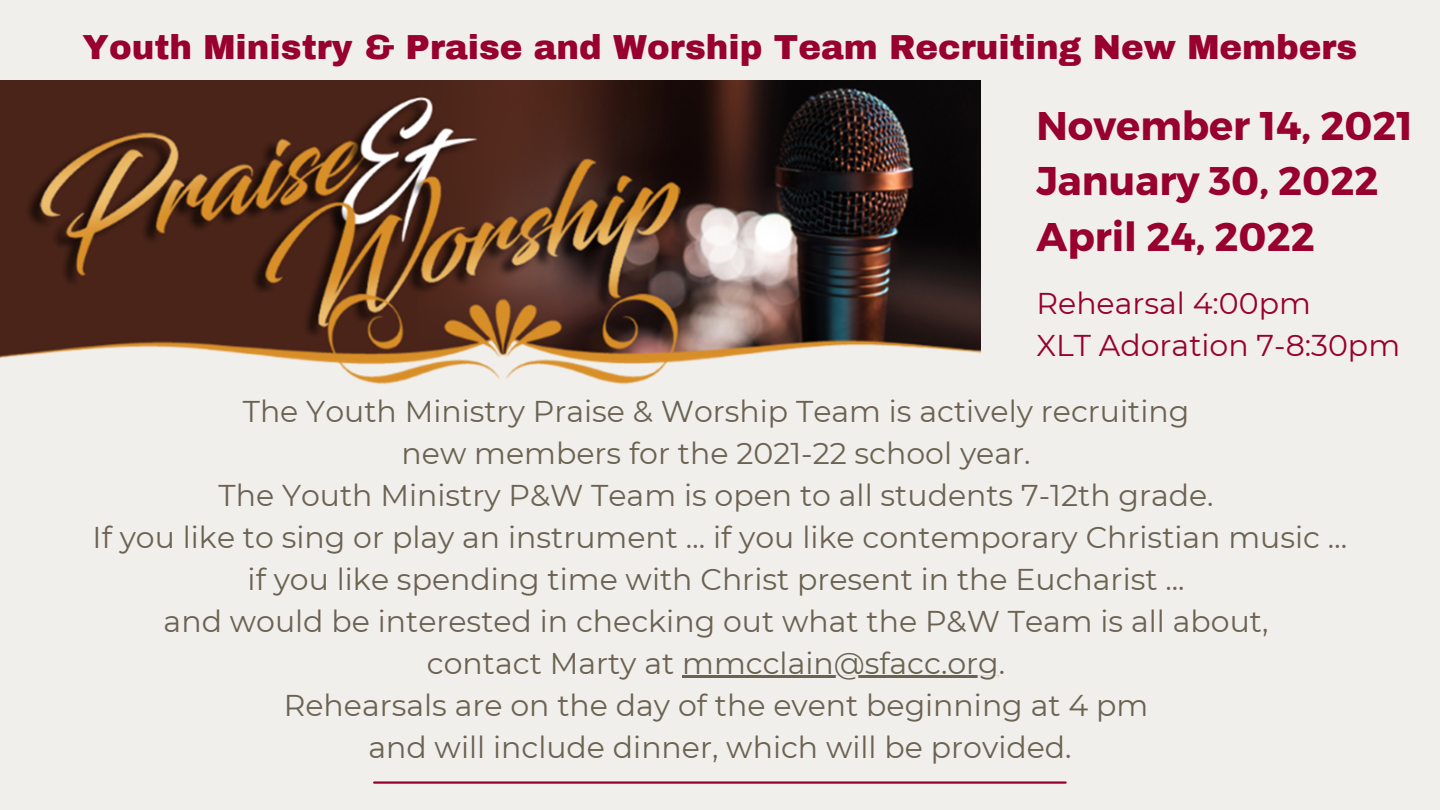
<style>
.page{position:relative;width:1440px;height:810px;background:#f1efec}
.page>*{position:absolute;margin:0;border:0;box-sizing:border-box;transform-origin:0 0}
.t1{font:700 40px "Montserrat";color:#98002d}
.t2{font:900 34px "Archivo";color:#98002d}
.t3{font:30px/42px "Montserrat";color:#6b6252;text-align:center}
.t4{font:30px "Montserrat";color:#98002d}
</style>
<div class="page">
<img style="left:0;top:80px;width:981px;height:305px">
<hr style="left:682px;top:676px;width:317px;height:2px;background:#6b6252">
<hr style="left:374px;top:781px;width:692px;height:3px;background:#98002d">
<p class="t2" style="left:83px;top:29px;width:1276px">Youth Ministry &amp; Praise and Worship Team Recruiting New Members</p>
<p class="t1" style="left:1037px;top:99px;width:378px">November 14, 2021</p>
<p class="t1" style="left:1037px;top:155px;width:343px">January 30, 2022</p>
<p class="t1" style="left:1037px;top:210px;width:280px">April 24, 2022</p>
<p class="t4" style="left:1037px;top:285px;width:276px">Rehearsal 4:00pm</p>
<p class="t4" style="left:1037px;top:327px;width:365px">XLT Adoration 7-8:30pm</p>
<p class="t3" style="left:243px;top:390px;width:948px">The Youth Ministry Praise &amp; Worship Team is actively recruiting</p>
<p class="t3" style="left:402px;top:432px;width:630px">new members for the 2021-22 school year.</p>
<p class="t3" style="left:219px;top:474px;width:997px">The Youth Ministry P&amp;W Team is open to all students 7-12th grade.</p>
<p class="t3" style="left:93px;top:516px;width:1256px">If you like to sing or play an instrument … if you like contemporary Christian music … if you like spending time with Christ present in the Eucharist ...</p>
<p class="t3" style="left:164px;top:600px;width:1106px">and would be interested in checking out what the P&amp;W Team is all about,</p>
<p class="t3" style="left:427px;top:642px;width:580px">contact Marty at mmcclain@sfacc.org.</p>
<p class="t3" style="left:284px;top:684px;width:866px">Rehearsals are on the day of the event beginning at 4 pm</p>
<p class="t3" style="left:368px;top:726px;width:705px">and will include dinner, which will be provided.</p>
</div>
